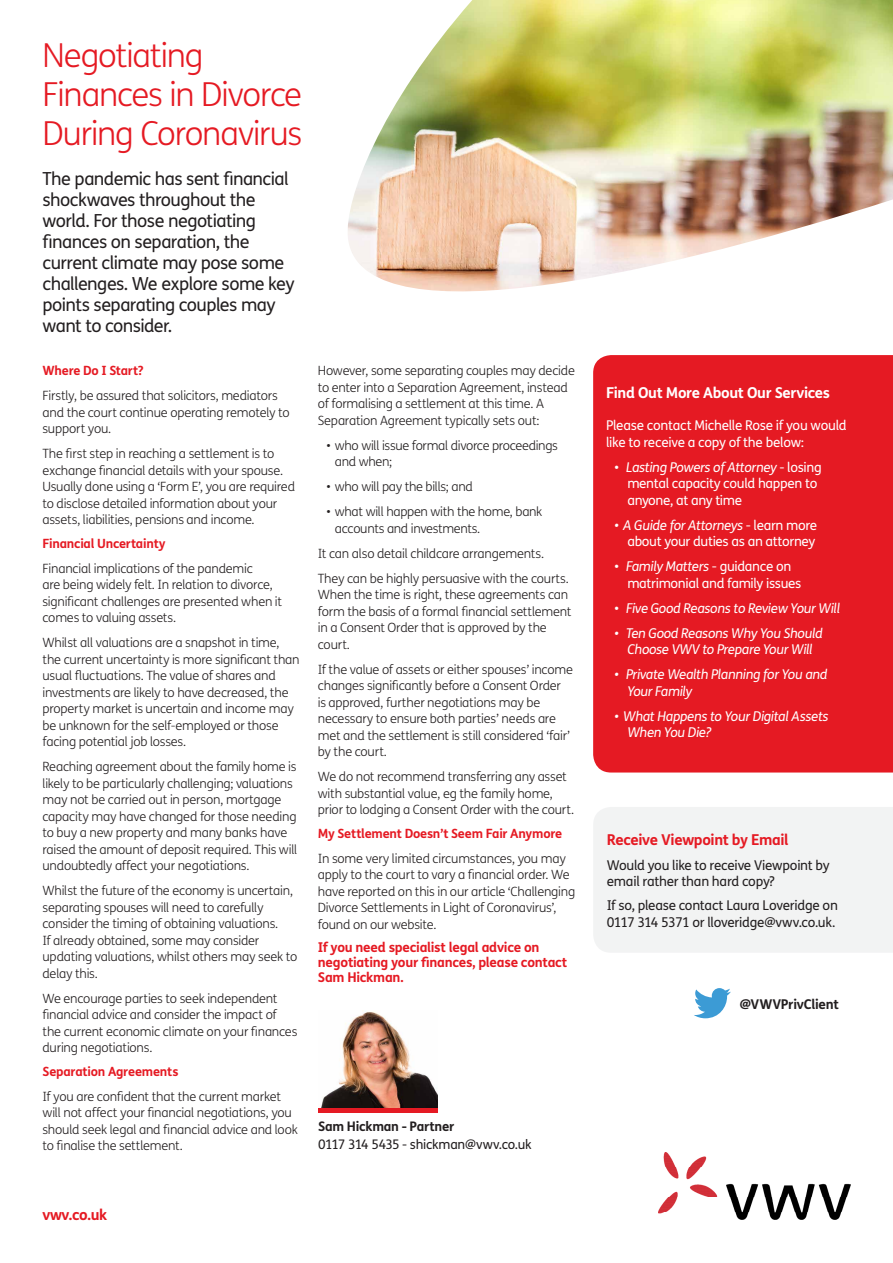
<style>
.page{position:relative;width:893px;height:1263px;background:#fff}
.page>*{position:absolute;margin:0;border:0;box-sizing:border-box;transform-origin:0 0}
.Author{font:300 33px/39px "FS Me";letter-spacing:-.035em;color:#e51a23}
.Body{font:18px/21px "FS Me";letter-spacing:-.03em;color:#231f20}
.Body_-_white_out{font:700 15px "FS Me";letter-spacing:-.02em;color:#fff}
.Right_column_title{font:700 15px "FS Me";letter-spacing:-.025em;color:#e51a23}
.Web_links{font:700 15px "FS Me";letter-spacing:-.025em;color:#e51a23}
.Body_-_white_out-2{font:13.5px/16.5px "FS Me";letter-spacing:-.025em;color:#fff}
.t1{font:italic 13.5px/16.5px "FS Me";letter-spacing:-.025em;color:#fff}
.Body-2{font:13.5px/16.5px "FS Me";letter-spacing:-.02em;color:#231f20}
.Body-3{font:700 13.5px/15px "FS Me";letter-spacing:-.02em;color:#e51a23}
.Right_column_title-2{font:700 13.5px "FS Me";letter-spacing:-.02em;color:#231f20}
.Author-2{font:13.2px/18px "FS Me";letter-spacing:-.02em;color:#231f20}
.Body-4{font:300 12.75px/16.5px "FS Me";letter-spacing:-.015em;color:#231f20}
.Sub_heading{font:700 12.75px "FS Me";letter-spacing:-.015em;color:#e51a23}
.s1{font-weight:700}
.s2{font-style:italic}
.s3{font-style:normal}
</style>
<div class="page">
<img style="left:658px;top:1152px;width:193px;height:68px">
<img style="left:321px;top:1012px;width:116px;height:96px">
<div style="left:318px;top:1108px;width:119px;height:5px;background:#e51a23"></div>
<div style="left:593px;top:355px;width:300px;height:417px;background:#e51a23"></div>
<svg style="left:694px;top:988px;width:37px;height:30px"></svg>
<div style="left:593px;top:807px;width:300px;height:145px;background:#f2f3f3"></div>
<img style="left:348px;top:0;width:545px;height:292px">
<p class="Author" style="left:43px;top:35px;width:261px">Negotiating<br>Finances in Divorce<br>During Coronavirus</p>
<p class="Body" style="left:43px;top:167px;width:253px">The pandemic has sent financial shockwaves throughout the world. For those negotiating finances on separation, the current climate may pose some challenges. We explore some key points separating couples may want to consider.</p>
<p class="Sub_heading" style="left:43px;top:361px;width:103px">Where Do I Start?</p>
<p class="Body-4" style="left:43px;top:387px;width:249px">Firstly, be assured that solicitors, mediators and the court continue operating remotely to support you.</p>
<p class="Body-4" style="left:43px;top:445px;width:254px">The first step in reaching a settlement is to exchange financial details with your spouse.<br>Usually done using a ‘Form E’, you are required to disclose detailed information about your assets, liabilities, pensions and income.</p>
<p class="Sub_heading" style="left:43px;top:533px;width:125px">Financial Uncertainty</p>
<p class="Body-4" style="left:43px;top:560px;width:241px">Financial implications of the pandemic<br>are being widely felt. In relation to divorce, significant challenges are presented when it comes to valuing assets.</p>
<p class="Body-4" style="left:43px;top:634px;width:259px">Whilst all valuations are a snapshot in time, the current uncertainty is more significant than usual fluctuations. The value of shares and investments are likely to have decreased, the property market is uncertain and income may be unknown for the self-employed or those facing potential job losses.</p>
<p class="Body-4" style="left:43px;top:758px;width:256px">Reaching agreement about the family home is likely to be particularly challenging; valuations may not be carried out in person, mortgage capacity may have changed for those needing to buy a new property and many banks have raised the amount of deposit required. This will undoubtedly affect your negotiations.</p>
<p class="Body-4" style="left:43px;top:882px;width:256px">Whilst the future of the economy is uncertain, separating spouses will need to carefully consider the timing of obtaining valuations.<br>If already obtained, some may consider updating valuations, whilst others may seek to delay this.</p>
<p class="Body-4" style="left:43px;top:990px;width:256px">We encourage parties to seek independent financial advice and consider the impact of the current economic climate on your finances during negotiations.</p>
<p class="Sub_heading" style="left:43px;top:1061px;width:137px">Separation Agreements</p>
<p class="Body-4" style="left:43px;top:1088px;width:257px">If you are confident that the current market will not affect your financial negotiations, you should seek legal and financial advice and look to finalise the settlement.</p>
<p class="Body-4" style="left:318px;top:362px;width:259px">However, some separating couples may decide to enter into a Separation Agreement, instead of formalising a settlement at this time. A Separation Agreement typically sets out:</p>
<p class="Body-4" style="left:335px;top:437px;width:225px;text-indent:-9px">• who will issue formal divorce proceedings and when;</p>
<p class="Body-4" style="left:326px;top:478px;width:148px">• who will pay the bills; and</p>
<p class="Body-4" style="left:335px;top:503px;width:209px;text-indent:-9px">• what will happen with the home, bank accounts and investments.</p>
<p class="Body-4" style="left:318px;top:545px;width:228px">It can also detail childcare arrangements.</p>
<p class="Body-4" style="left:318px;top:570px;width:255px">They can be highly persuasive with the courts.<br>When the time is right, these agreements can form the basis of a formal financial settlement in a Consent Order that is approved by the court.</p>
<p class="Body-4" style="left:318px;top:661px;width:257px">If the value of assets or either spouses’ income changes significantly before a Consent Order<br>is approved, further negotiations may be necessary to ensure both parties’ needs are met and the settlement is still considered ‘fair’ by the court.</p>
<p class="Body-4" style="left:318px;top:768px;width:258px">We do not recommend transferring any asset with substantial value, eg the family home, prior to lodging a Consent Order with the court.</p>
<p class="Sub_heading" style="left:318px;top:823px;width:246px">My Settlement Doesn’t Seem Fair Anymore</p>
<p class="Body-4" style="left:318px;top:850px;width:259px">In some very limited circumstances, you may apply to the court to vary a financial order. We have reported on this in our article ‘Challenging Divorce Settlements in Light of Coronavirus’, found on our website.</p>
<p class="Body-3" style="left:318px;top:939px;width:251px">If you need specialist legal advice on negotiating your finances, please contact<br>Sam Hickman.</p>
<p class="Author-2" style="left:318px;top:1117px;width:215px"><span class="s1">Sam Hickman - Partner<br></span>0117 314 5435 - shickman@vwv.co.uk</p>
<p class="Web_links" style="left:43px;top:1203px;width:66px">vwv.co.uk</p>
<p class="Body_-_white_out" style="left:606px;top:381px;width:225px">Find Out More About Our Services</p>
<p class="Body_-_white_out-2" style="left:606px;top:417px;width:242px">Please contact Michelle Rose if you would like to receive a copy of the below:</p>
<p class="Body_-_white_out-2" style="left:627px;top:459px;width:196px;text-indent:-13px">• <span class="s2">Lasting Powers of Attorney</span> - losing mental capacity could happen to anyone, at any time</p>
<p class="Body_-_white_out-2" style="left:615px;top:517px;width:204px;text-align:right"><span class="s2">• A Guide for Attorneys</span> - learn more about your duties as an attorney</p>
<p class="Body_-_white_out-2" style="left:627px;top:558px;width:176px;text-indent:-13px">• <span class="s2">Family Matters</span> - guidance on matrimonial and family issues</p>
<p class="t1" style="left:615px;top:600px;width:227px"><span class="s3">•</span> Five Good Reasons to Review Your Will</p>
<p class="t1" style="left:615px;top:625px;width:210px;text-align:center">• Ten Good Reasons Why You Should<br>Choose VWV to Prepare Your Will</p>
<p class="t1" style="left:627px;top:666px;width:202px;text-indent:-13px">• Private Wealth Planning for You and<br>Your Family</p>
<p class="t1" style="left:627px;top:708px;width:203px;text-indent:-13px">• What Happens to Your Digital Assets<br>When You Die?</p>
<p class="Right_column_title" style="left:607px;top:828px;width:183px">Receive Viewpoint by Email</p>
<p class="Body-2" style="left:607px;top:856px;width:224px">Would you like to receive Viewpoint by email rather than hard copy?</p>
<p class="Body-2" style="left:607px;top:897px;width:233px">If so, please contact Laura Loveridge on<br>0117 314 5371 or lloveridge@vwv.co.uk.</p>
<p class="Right_column_title-2" style="left:740px;top:994px;width:101px">@VWVPrivClient</p>
</div>
